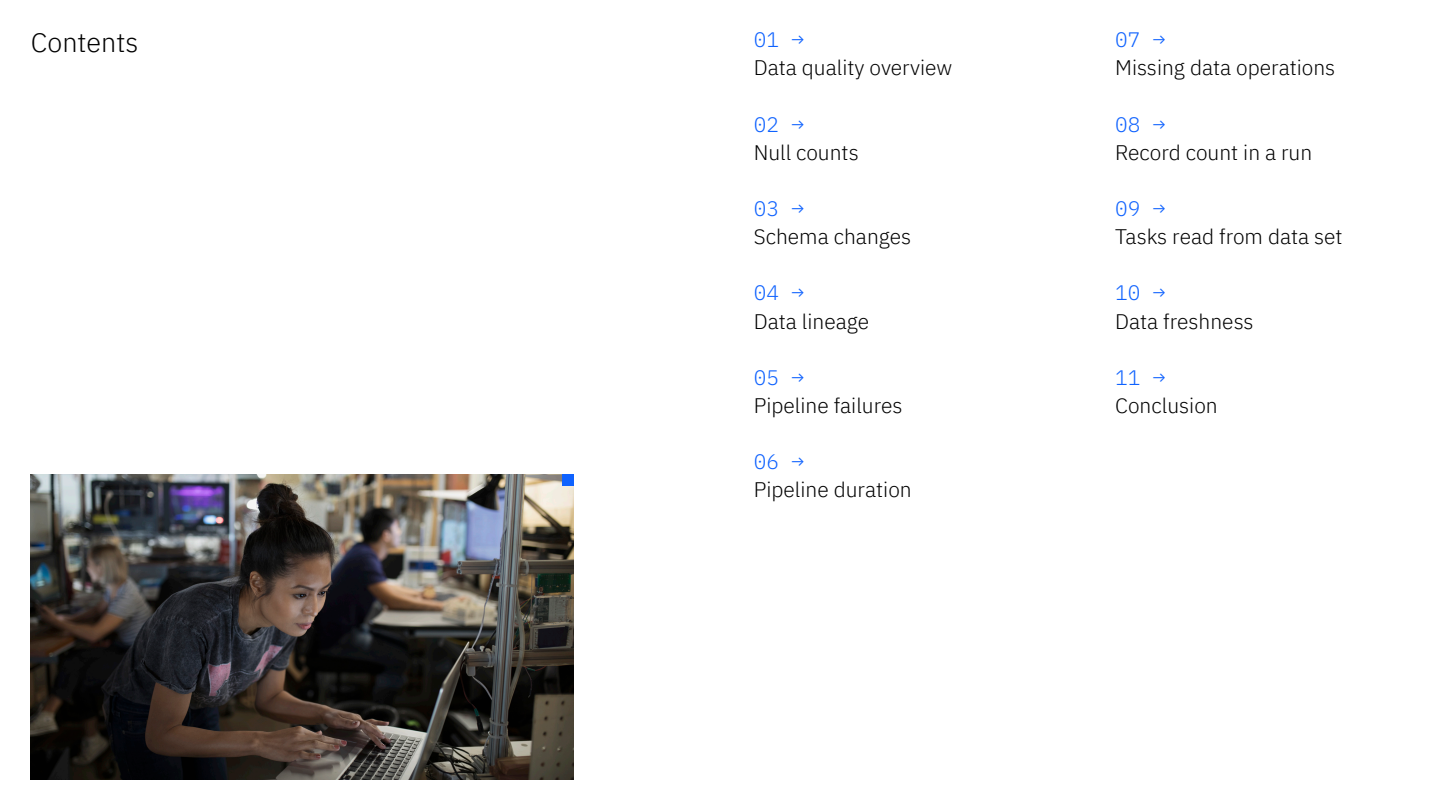
<style>
.page{position:relative;width:1440px;height:810px;background:#fff}
.page>*{position:absolute;margin:0;border:0;box-sizing:border-box;transform-origin:0 0}
.Title_36{font:300 27px "IBM Plex Sans";color:#000}
.Chapter_28{font:300 21px "IBM Plex Sans";color:#000}
.Chapter_number_28{font:300 21px "IBM Plex Mono";color:#0f62fe}
</style>
<div class="page">
<img style="left:31px;top:474px;width:543px;height:305px">
<div style="left:563px;top:474px;width:11px;height:11px;background:#0f62fe"></div>
<p class="Title_36" style="left:31px;top:22px;width:109px">Contents</p>
<p class="Chapter_number_28" style="left:754px;top:24px;width:52px">01 →</p>
<p class="Chapter_28" style="left:754px;top:52px;width:200px">Data quality overview</p>
<p class="Chapter_number_28" style="left:754px;top:108px;width:52px">02 →</p>
<p class="Chapter_28" style="left:754px;top:137px;width:106px">Null counts</p>
<p class="Chapter_number_28" style="left:754px;top:193px;width:52px">03 →</p>
<p class="Chapter_28" style="left:754px;top:221px;width:159px">Schema changes</p>
<p class="Chapter_number_28" style="left:754px;top:277px;width:52px">04 →</p>
<p class="Chapter_28" style="left:754px;top:305px;width:117px">Data lineage</p>
<p class="Chapter_number_28" style="left:754px;top:362px;width:52px">05 →</p>
<p class="Chapter_28" style="left:754px;top:390px;width:150px">Pipeline failures</p>
<p class="Chapter_number_28" style="left:754px;top:446px;width:52px">06 →</p>
<p class="Chapter_28" style="left:754px;top:474px;width:159px">Pipeline duration</p>
<p class="Chapter_number_28" style="left:1115px;top:24px;width:52px">07 →</p>
<p class="Chapter_28" style="left:1115px;top:52px;width:222px">Missing data operations</p>
<p class="Chapter_number_28" style="left:1115px;top:108px;width:52px">08 →</p>
<p class="Chapter_28" style="left:1115px;top:137px;width:199px">Record count in a run</p>
<p class="Chapter_number_28" style="left:1115px;top:193px;width:52px">09 →</p>
<p class="Chapter_28" style="left:1115px;top:221px;width:229px">Tasks read from data set</p>
<p class="Chapter_number_28" style="left:1115px;top:277px;width:52px">10 →</p>
<p class="Chapter_28" style="left:1115px;top:305px;width:140px">Data freshness</p>
<p class="Chapter_number_28" style="left:1115px;top:362px;width:52px">11 →</p>
<p class="Chapter_28" style="left:1115px;top:390px;width:104px">Conclusion</p>
</div>
